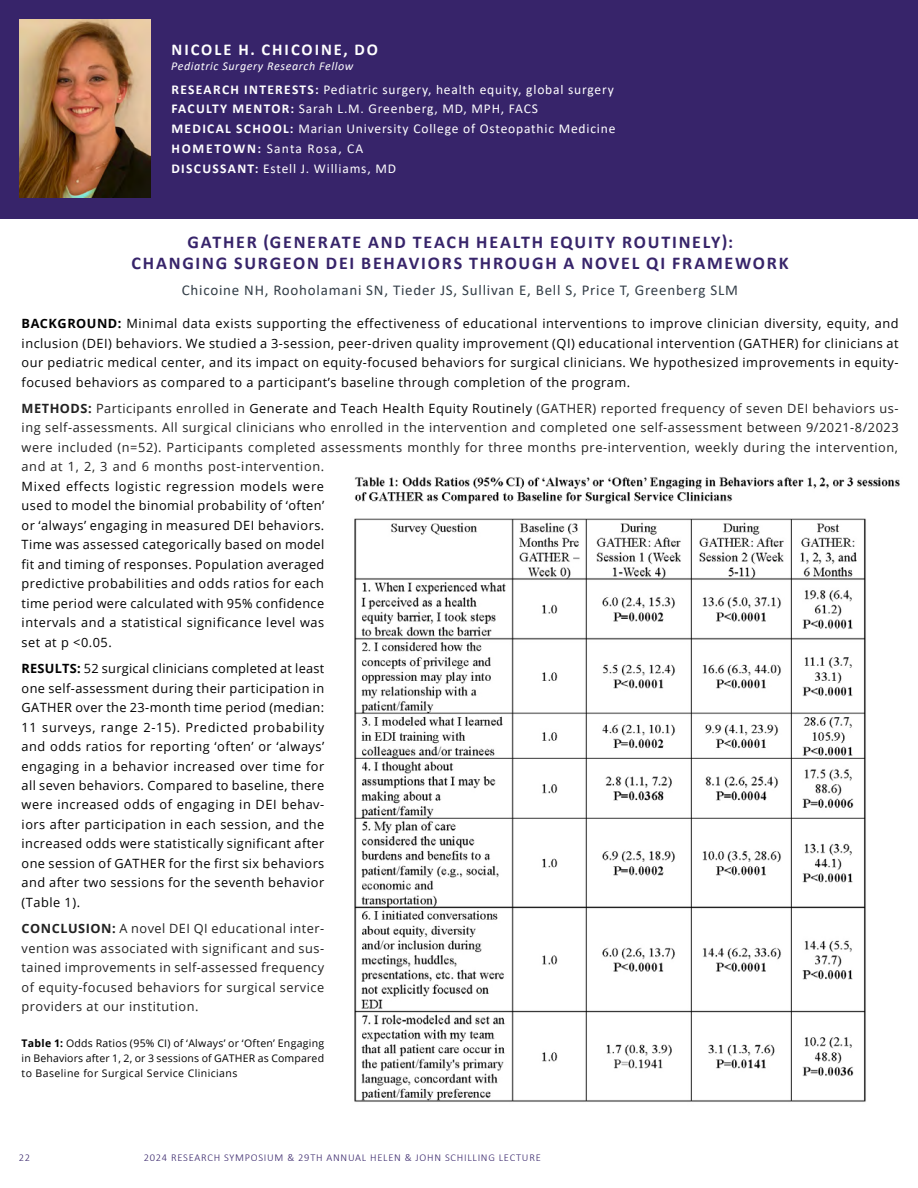
<style>
.page{position:relative;width:918px;height:1188px;background:#fff}
.page>*{position:absolute;margin:0;border:0;box-sizing:border-box;transform-origin:0 0}
.t1{font:700 18px/21px "Calibri";letter-spacing:.1em;color:#37246a;text-align:center}
.t2{font:700 16.5px "Calibri";letter-spacing:.12em;color:#fff}
.t3{font:15px "Calibri";letter-spacing:.05em;color:#333e48}
.t4{font:13.5px/19.8px "Calibri";letter-spacing:.06em;color:#fff}
.t5{font:12.75px/19.5px "Open Sans";letter-spacing:.04em;color:#000;text-align:justify}
.t6{font:12.75px/19.5px "Open Sans";letter-spacing:.04em;color:#222;text-align:justify}
.t7{font:italic 12px "Calibri";letter-spacing:.05em;color:#fff}
.t8{font:10.5px/15px "Open Sans";letter-spacing:.04em;color:#000;text-align:justify}
.t9{font:300 10.5px "Calibri";letter-spacing:.07em;color:#37246a}
.s1{font-weight:700}
.s2{color:#000}
</style>
<div class="page">
<div style="left:0;top:0;width:918px;height:218px;background:#37246a"></div>
<img style="left:19px;top:20px;width:132px;height:177px">
<img style="left:354px;top:477px;width:546px;height:625px">
<p class="t2" style="left:172px;top:37px;width:208px">NICOLE H. CHICOINE, DO</p>
<p class="t7" style="left:171px;top:58px;width:184px">Pediatric Surgery Research Fellow</p>
<p class="t4" style="left:171px;top:79px;width:446px"><span class="s1">RESEARCH INTERESTS:</span> Pediatric surgery, health equity, global surgery <span class="s1">FACULTY MENTOR:</span> Sarah L.M. Greenberg, MD, MPH, FACS<br><span class="s1">MEDICAL SCHOOL:</span> Marian University College of Osteopathic Medicine <span class="s1">HOMETOWN:</span> Santa Rosa, CA<br><span class="s1">DISCUSSANT:</span> Estell J. Williams, MD</p>
<h1 class="t1" style="left:132px;top:231px;width:659px">GATHER (GENERATE AND TEACH HEALTH EQUITY ROUTINELY):<br>CHANGING SURGEON DEI BEHAVIORS THROUGH A NOVEL QI FRAMEWORK</h1>
<p class="t3" style="left:182px;top:280px;width:558px">Chicoine NH, Rooholamani SN, Tieder JS, Sullivan E, Bell S, Price T, Greenberg SLM</p>
<p class="t5" style="left:22px;top:313px;width:879px"><span class="s1">BACKGROUND:</span> Minimal data exists supporting the effectiveness of educational interventions to improve clinician diversity, equity, and inclusion (DEI) behaviors. We studied a 3-session, peer-driven quality improvement (QI) educational intervention (GATHER) for clinicians at our pediatric medical center, and its impact on equity-focused behaviors for surgical clinicians. We hypothesized improvements in equity&shy;focused behaviors as compared to a participant’s baseline through completion of the program.</p>
<p class="t6" style="left:22px;top:398px;width:879px"><span class="s1">METHODS:</span> Participants enrolled in <span class="s2">Generate and Teach Health Equity Routinely</span> (GATHER) reported frequency of seven DEI behaviors us&shy;ing self-assessments. All surgical clinicians who enrolled in the intervention and completed one self-assessment between 9/2021-8/2023 were included (n=52). Participants completed assessments monthly for three months pre-intervention, weekly during the intervention, and at 1, 2, 3 and 6 months post-intervention.</p>
<p class="t5" style="left:22px;top:476px;width:304px">Mixed effects logistic regression models were used to model the binomial probability of ‘often’ or ‘always’ engaging in measured DEI behaviors.<br>Time was assessed categorically based on model fit and timing of responses. Population averaged predictive probabilities and odds ratios for each time period were calculated with 95% confidence intervals and a statistical significance level was set at p &lt;0.05.</p>
<p class="t5" style="left:22px;top:658px;width:304px"><span class="s1">RESULTS:</span> 52 surgical clinicians completed at least one self-assessment during their participation in GATHER over the 23-month time period (median:<br>11 surveys, range 2-15). Predicted probability and odds ratios for reporting ‘often’ or ‘always’ engaging in a behavior increased over time for all seven behaviors. Compared to baseline, there were increased odds of engaging in DEI behav&shy;iors after participation in each session, and the increased odds were statistically significant after one session of GATHER for the first six behaviors and after two sessions for the seventh behavior (Table 1).</p>
<p class="t6" style="left:22px;top:919px;width:304px"><span class="s1">CONCLUSION:</span> A novel DEI QI educational inter&shy;vention was associated with significant and sus&shy;tained improvements in self-assessed frequency of equity-focused behaviors for surgical service providers at our institution.</p>
<p class="t8" style="left:22px;top:1035px;width:304px"><span class="s1">Table 1:</span> Odds Ratios (95% CI) of ‘Always’ or ‘Often’ Engaging in Behaviors after 1, 2, or 3 sessions of GATHER as Compared to Baseline for Surgical Service Clinicians</p>
<p class="t9" style="left:19px;top:1151px;width:13px">22</p>
<p class="t9" style="left:144px;top:1151px;width:398px">2024 RESEARCH SYMPOSIUM &amp; 29TH ANNUAL HELEN &amp; JOHN SCHILLING LECTURE</p>
</div>
